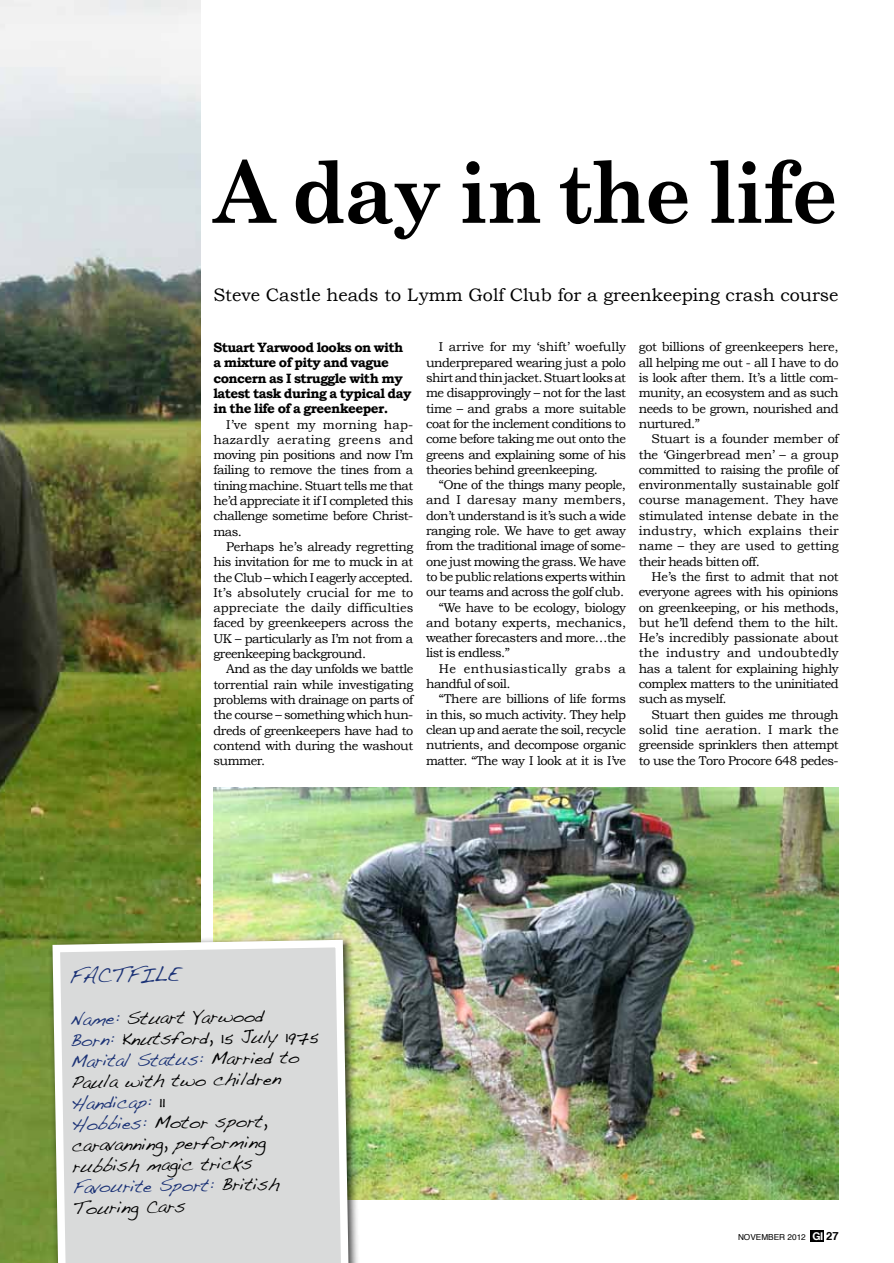
<style>
.page{position:relative;width:894px;height:1263px;background:#fff}
.page>*{position:absolute;margin:0;border:0;box-sizing:border-box;transform-origin:0 0}
.t1{font:700 85.5px "Century Schoolbook";letter-spacing:-.03em;color:#000;scale:.96 1}
.t2{font:21px "Handwriting Dakota";color:#1b3276}
.t3{font:18px/21px "Handwriting Dakota";color:#000}
.t4{font:18px "Bookman Old Style";color:#000}
.t5{font:700 13.5px/15.3px "Bookman Old Style";letter-spacing:-.04em;color:#000}
.t6{font:12.75px "Bookman Old Style";letter-spacing:-.04em;color:#000}
.t7{font:12.75px "Bookman Old Style";letter-spacing:-.015em;color:#000}
.t8{font:12.75px "Bookman Old Style";letter-spacing:.005em;color:#000}
.t9{font:12.75px "Bookman Old Style";letter-spacing:-.005em;color:#000}
.t10{font:12.75px "Bookman Old Style";letter-spacing:.015em;color:#000}
.t11{font:12.75px "Bookman Old Style";letter-spacing:-.02em;color:#000}
.t12{font:12.75px "Bookman Old Style";letter-spacing:.025em;color:#000}
.t13{font:12.75px "Bookman Old Style";color:#000}
.t14{font:12.75px "Bookman Old Style";letter-spacing:-.01em;color:#000}
.t15{font:8.25px "Helvetica";color:#000}
.s1{color:#1b3276}
.s2{font-family:"Helvetica Neue";font-weight:700;font-size:10.8px;color:#fff}
.s3{font-weight:700;font-size:11.25px}
</style>
<div class="page">
<img style="left:0;top:0;width:201px;height:1263px">
<img style="left:213px;top:787px;width:625px;height:412px">
<div style="left:47px;top:934px;width:313px;height:329px;background:#000;opacity:.75"></div>
<svg style="left:49px;top:936px;width:304px;height:327px;background:#d5d7d3"></svg>
<div style="left:810px;top:1230px;width:14px;height:11px;background:#000"></div>
<p class="t1" style="left:213px;top:140px;width:652px">A day in the life</p>
<p class="t4" style="left:213px;top:285px;width:627px">Steve Castle heads to Lymm Golf Club for a greenkeeping crash course</p>
<p class="t5" style="left:213px;top:340px;width:199px">Stuart Yarwood looks on with a mixture of pity and vague concern as I struggle with my latest task during a typical day in the life of a greenkeeper.</p>
<p class="t10" style="left:226px;top:417px;width:189px">I’ve spent my morning hap-</p>
<p class="t12" style="left:213px;top:432px;width:201px">hazardly aerating greens and</p>
<p class="t6" style="left:213px;top:447px;width:201px">moving pin positions and now I’m</p>
<p class="t6" style="left:213px;top:463px;width:201px">failing to remove the tines from a</p>
<p class="t6" style="left:213px;top:478px;width:201px">tining machine. Stuart tells me that</p>
<p class="t6" style="left:213px;top:493px;width:201px">he’d appreciate it if I completed this</p>
<p class="t6" style="left:213px;top:509px;width:201px">challenge sometime before Christ-</p>
<p class="t6" style="left:213px;top:524px;width:30px">mas.</p>
<p class="t6" style="left:226px;top:539px;width:189px">Perhaps he’s already regretting</p>
<p class="t6" style="left:213px;top:555px;width:201px">his invitation for me to muck in at</p>
<p class="t6" style="left:213px;top:570px;width:201px">the Club – which I eagerly accepted.</p>
<p class="t13" style="left:213px;top:585px;width:201px">It’s absolutely crucial for me to</p>
<p class="t8" style="left:213px;top:600px;width:201px">appreciate the daily difficulties</p>
<p class="t6" style="left:213px;top:616px;width:201px">faced by greenkeepers across the</p>
<p class="t6" style="left:213px;top:631px;width:201px">UK – particularly as I’m not from a</p>
<p class="t6" style="left:213px;top:646px;width:154px">greenkeeping background.</p>
<p class="t6" style="left:226px;top:662px;width:189px">And as the day unfolds we battle</p>
<p class="t6" style="left:213px;top:677px;width:201px">torrential rain while investigating</p>
<p class="t6" style="left:213px;top:692px;width:201px">problems with drainage on parts of</p>
<p class="t6" style="left:213px;top:708px;width:201px">the course – something which hun-</p>
<p class="t6" style="left:213px;top:723px;width:201px">dreds of greenkeepers have had to</p>
<p class="t6" style="left:213px;top:738px;width:201px">contend with during the washout</p>
<p class="t6" style="left:213px;top:753px;width:53px">summer.</p>
<p class="t9" style="left:439px;top:340px;width:189px">I arrive for my ‘shift’ woefully</p>
<p class="t6" style="left:426px;top:355px;width:201px">underprepared wearing just a polo</p>
<p class="t6" style="left:426px;top:370px;width:201px">shirt and thin jacket. Stuart looks at</p>
<p class="t6" style="left:426px;top:386px;width:201px">me disapprovingly – not for the last</p>
<p class="t6" style="left:426px;top:401px;width:201px">time – and grabs a more suitable</p>
<p class="t6" style="left:426px;top:416px;width:201px">coat for the inclement conditions to</p>
<p class="t6" style="left:426px;top:432px;width:201px">come before taking me out onto the</p>
<p class="t6" style="left:426px;top:447px;width:201px">greens and explaining some of his</p>
<p class="t6" style="left:426px;top:462px;width:173px">theories behind greenkeeping.</p>
<p class="t6" style="left:439px;top:477px;width:189px">“One of the things many people,</p>
<p class="t8" style="left:426px;top:493px;width:201px">and I daresay many members,</p>
<p class="t6" style="left:426px;top:508px;width:201px">don’t understand is it’s such a wide</p>
<p class="t6" style="left:426px;top:523px;width:201px">ranging role. We have to get away</p>
<p class="t6" style="left:426px;top:539px;width:201px">from the traditional image of some-</p>
<p class="t6" style="left:426px;top:554px;width:201px">one just mowing the grass. We have</p>
<p class="t6" style="left:426px;top:569px;width:201px">to be public relations experts within</p>
<p class="t6" style="left:426px;top:585px;width:199px">our teams and across the golf club.</p>
<p class="t6" style="left:439px;top:600px;width:188px">“We have to be ecology, biology</p>
<p class="t9" style="left:426px;top:615px;width:201px">and botany experts, mechanics,</p>
<p class="t6" style="left:426px;top:630px;width:201px">weather forecasters and more…the</p>
<p class="t6" style="left:426px;top:646px;width:85px">list is endless.”</p>
<p class="t12" style="left:439px;top:661px;width:189px">He enthusiastically grabs a</p>
<p class="t6" style="left:426px;top:676px;width:86px">handful of soil.</p>
<p class="t6" style="left:439px;top:692px;width:189px">“There are billions of life forms</p>
<p class="t6" style="left:426px;top:707px;width:201px">in this, so much activity. They help</p>
<p class="t6" style="left:426px;top:722px;width:201px">clean up and aerate the soil, recycle</p>
<p class="t6" style="left:426px;top:738px;width:201px">nutrients, and decompose organic</p>
<p class="t6" style="left:426px;top:753px;width:201px">matter. “The way I look at it is I’ve</p>
<p class="t6" style="left:639px;top:340px;width:201px">got billions of greenkeepers here,</p>
<p class="t6" style="left:639px;top:355px;width:201px">all helping me out - all I have to do</p>
<p class="t6" style="left:639px;top:370px;width:201px">is look after them. It’s a little com-</p>
<p class="t6" style="left:639px;top:386px;width:201px">munity, an ecosystem and as such</p>
<p class="t6" style="left:639px;top:401px;width:201px">needs to be grown, nourished and</p>
<p class="t6" style="left:639px;top:416px;width:63px">nurtured.”</p>
<p class="t11" style="left:651px;top:432px;width:189px">Stuart is a founder member of</p>
<p class="t7" style="left:639px;top:447px;width:201px">the ‘Gingerbread men’ – a group</p>
<p class="t6" style="left:639px;top:462px;width:201px">committed to raising the profile of</p>
<p class="t7" style="left:639px;top:477px;width:201px">environmentally sustainable golf</p>
<p class="t9" style="left:639px;top:493px;width:201px">course management. They have</p>
<p class="t7" style="left:639px;top:508px;width:201px">stimulated intense debate in the</p>
<p class="t10" style="left:639px;top:523px;width:201px">industry, which explains their</p>
<p class="t14" style="left:639px;top:539px;width:201px">name – they are used to getting</p>
<p class="t6" style="left:639px;top:554px;width:123px">their heads bitten off.</p>
<p class="t6" style="left:651px;top:569px;width:189px">He’s the first to admit that not</p>
<p class="t6" style="left:639px;top:585px;width:201px">everyone agrees with his opinions</p>
<p class="t6" style="left:639px;top:600px;width:201px">on greenkeeping, or his methods,</p>
<p class="t11" style="left:639px;top:615px;width:201px">but he’ll defend them to the hilt.</p>
<p class="t7" style="left:639px;top:630px;width:201px">He’s incredibly passionate about</p>
<p class="t10" style="left:639px;top:646px;width:201px">the industry and undoubtedly</p>
<p class="t6" style="left:639px;top:661px;width:201px">has a talent for explaining highly</p>
<p class="t6" style="left:639px;top:676px;width:201px">complex matters to the uninitiated</p>
<p class="t6" style="left:639px;top:692px;width:89px">such as myself.</p>
<p class="t6" style="left:651px;top:707px;width:189px">Stuart then guides me through</p>
<p class="t8" style="left:639px;top:722px;width:201px">solid tine aeration. I mark the</p>
<p class="t6" style="left:639px;top:738px;width:201px">greenside sprinklers then attempt</p>
<p class="t6" style="left:639px;top:753px;width:201px">to use the Toro Procore 648 pedes-</p>
<p class="t2" style="left:69px;top:963px;width:111px;rotate:-1deg">FACTFILE</p>
<p class="t3" style="left:70px;top:1008px;width:250px;rotate:-1deg"><span class="s1">Name:</span> Stuart Yarwood<br><span class="s1">Born:</span> Knutsford, 15 July 1975<br><span class="s1">Marital Status:</span> Married to<br>Paula with two children<br><span class="s1">Handicap:</span> 11<br><span class="s1">Hobbies:</span> Motor sport, caravanning, performing rubbish magic tricks<br><span class="s1">Favourite Sport:</span> British<br>Touring Cars</p>
<p class="t15" style="left:738px;top:1231px;width:102px">NOVEMBER 2012 <span class="s2">GI</span> <span class="s3">27</span></p>
</div>
